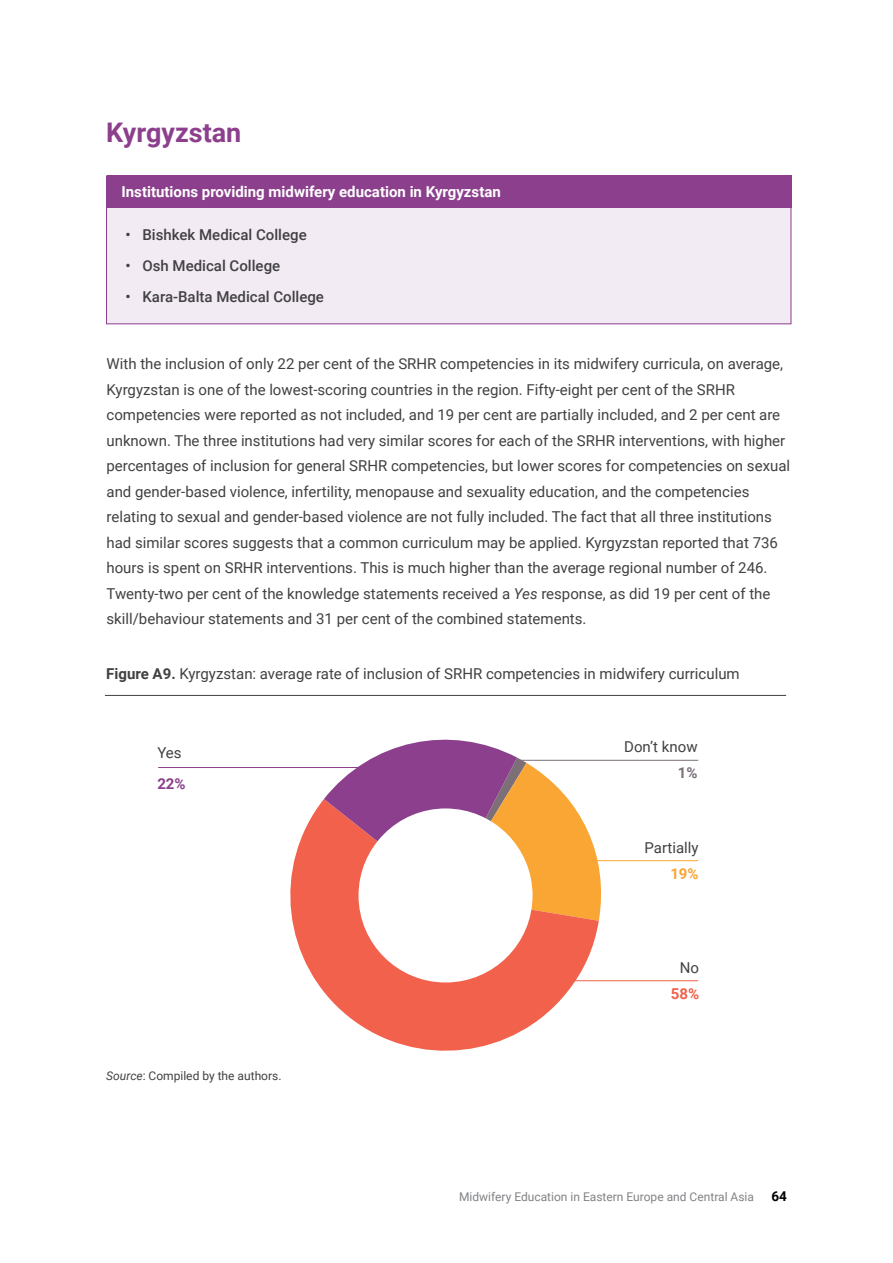
<style>
.page{position:relative;width:893px;height:1263px;background:#fff}
.page>*{position:absolute;margin:0;border:0;box-sizing:border-box;transform-origin:0 0}
.t1{font:700 27px "Roboto";color:#8b3f8c}
.t2{font:15px/25.5px "Roboto";color:#414042}
.t3{font:500 15px "Roboto";color:#414042}
.t4{font:700 15px "Roboto";color:#fff}
.t5{font:700 15px "Roboto";color:#8b3f8c}
.t6{font:700 15px "Roboto";color:#f1614b}
.t7{font:700 15px "Roboto";color:#faa634}
.t8{font:700 15px "Roboto";color:#7c6f78}
.t9{font:700 13.5px "Roboto";color:#000}
.t10{font:12px "Roboto";color:#808285}
.t11{font:12px "Roboto";color:#414042}
.s1{font-style:italic}
.s2{font-weight:700}
</style>
<div class="page">
<div style="left:106px;top:176px;width:685px;height:148px;background:#f3ebf4"></div>
<div style="left:107px;top:175px;width:684px;height:33px;background:#8b3f8c"></div>
<hr style="left:105px;top:695px;width:681px;height:1px;background:#414042">
<hr style="left:158px;top:767px;width:220px;height:1px;background:#8b3f8c">
<hr style="left:519px;top:760px;width:179px;height:1px;background:#7c6f78">
<hr style="left:557px;top:860px;width:141px;height:1px;background:#faa634">
<hr style="left:557px;top:980px;width:141px;height:1px;background:#f1614b">
<svg style="left:290px;top:799px;width:309px;height:252px;fill:#f1614b"></svg>
<svg style="left:324px;top:739px;width:285px;height:182px"></svg>
<div style="left:358px;top:808px;width:174px;height:174px;background:#fff;border-radius:50%"></div>
<p class="t1" style="left:106px;top:113px;width:137px">Kyrgyzstan</p>
<p class="t4" style="left:122px;top:181px;width:381px">Institutions providing midwifery education in Kyrgyzstan</p>
<p class="t3" style="left:125px;top:224px;width:183px">• Bishkek Medical College</p>
<p class="t3" style="left:125px;top:255px;width:156px">• Osh Medical College</p>
<p class="t3" style="left:125px;top:286px;width:200px">• Kara-Balta Medical College</p>
<p class="t2" style="left:106px;top:350px;width:685px">With the inclusion of only 22 per cent of the SRHR competencies in its midwifery curricula, on average, Kyrgyzstan is one of the lowest-scoring countries in the region. Fifty-eight per cent of the SRHR competencies were reported as not included, and 19 per cent are partially included, and 2 per cent are unknown. The three institutions had very similar scores for each of the SRHR interventions, with higher percentages of inclusion for general SRHR competencies, but lower scores for competencies on sexual and gender-based violence, infertility, menopause and sexuality education, and the competencies relating to sexual and gender-based violence are not fully included. The fact that all three institutions had similar scores suggests that a common curriculum may be applied. Kyrgyzstan reported that 736 hours is spent on SRHR interventions. This is much higher than the average regional number of 246.<br>Twenty-two per cent of the knowledge statements received a <span class="s1">Yes</span> response, as did 19 per cent of the skill/behaviour statements and 31 per cent of the combined statements.</p>
<p class="t2" style="left:106px;top:660px;width:635px"><span class="s2">Figure A9.</span> Kyrgyzstan: average rate of inclusion of SRHR competencies in midwifery curriculum</p>
<p class="t2" style="left:157px;top:740px;width:26px">Yes</p>
<p class="t5" style="left:157px;top:773px;width:30px">22%</p>
<p class="t11" style="left:106px;top:1067px;width:177px"><span class="s1">Source</span>: Compiled by the authors.</p>
<p class="t2" style="left:624px;top:733px;width:75px">Don’t know</p>
<p class="t8" style="left:678px;top:762px;width:21px">1%</p>
<p class="t2" style="left:645px;top:834px;width:56px">Partially</p>
<p class="t7" style="left:670px;top:863px;width:30px">19%</p>
<p class="t2" style="left:680px;top:954px;width:21px">No</p>
<p class="t6" style="left:671px;top:983px;width:30px">58%</p>
<p class="t10" style="left:459px;top:1188px;width:296px">Midwifery Education in Eastern Europe and Central Asia</p>
<p class="t9" style="left:771px;top:1186px;width:17px">64</p>
</div>
